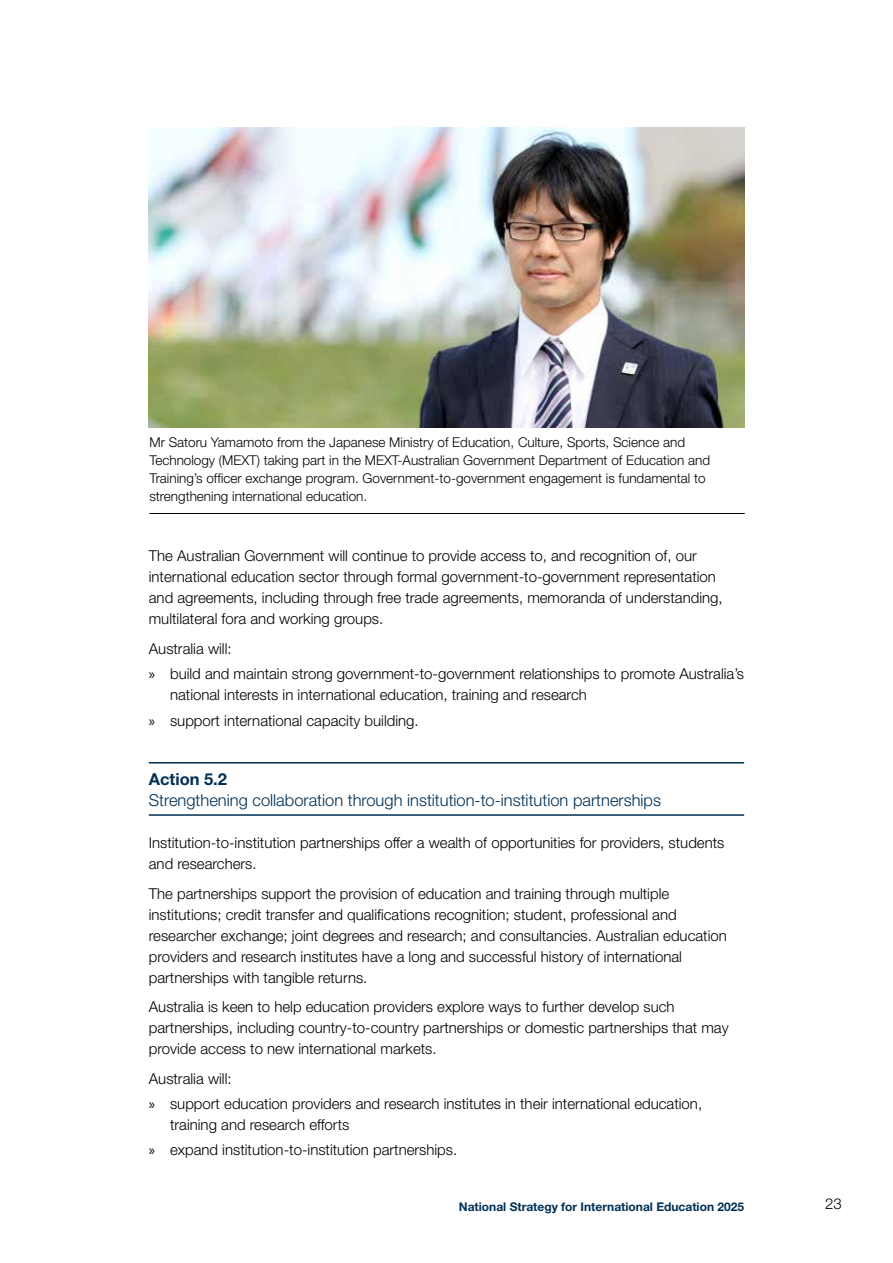
<style>
.page{position:relative;width:893px;height:1263px;background:#fff}
.page>*{position:absolute;margin:0;border:0;box-sizing:border-box;transform-origin:0 0}
.action_head{font:300 16.5px/21px "Helvetica Neue";color:#003055}
.body_text{font:300 15px/21px "Helvetica Neue";color:#000}
.t1{font:300 13.5px/18px "Helvetica Neue";color:#000}
.t2{font:700 12px "Helvetica Neue";color:#003055}
.s1{font-family:"Myriad Pro";font-weight:400}
.s2{font-weight:700}
</style>
<div class="page">
<hr style="left:149px;top:762px;width:595px;height:1px;background:#003055">
<hr style="left:149px;top:814px;width:595px;height:2px;background:#003055">
<img style="left:149px;top:128px;width:596px;height:299px">
<hr style="left:149px;top:513px;width:596px;height:1px;background:#000">
<p class="t1" style="left:149px;top:432px;width:562px">Mr Satoru Yamamoto from the Japanese Ministry of Education, Culture, Sports, Science and Technology (MEXT) taking part in the MEXT-Australian Government Department of Education and Training’s officer exchange program. Government-to-government engagement is fundamental to strengthening international education.</p>
<h2 class="body_text" style="left:149px;top:545px;width:575px">The Australian Government will continue to provide access to, and recognition of, our international education sector through formal government-to-government representation and agreements, including through free trade agreements, memoranda of understanding, multilateral fora and working groups.</h2>
<h2 class="body_text" style="left:149px;top:638px;width:84px">Australia will:</h2>
<p class="body_text" style="left:170px;top:663px;width:576px;text-indent:-21px"><span class="s1">»</span> build and maintain strong government-to-government relationships to promote Australia’s national interests in international education, training and research</p>
<p class="body_text" style="left:149px;top:709px;width:271px"><span class="s1">»</span> support international capacity building.</p>
<p class="action_head" style="left:149px;top:768px;width:514px"><span class="s2">Action 5.2<br></span>Strengthening collaboration through institution-to-institution partnerships</p>
<h2 class="body_text" style="left:149px;top:832px;width:577px">Institution-to-institution partnerships offer a wealth of opportunities for providers, students and researchers.</h2>
<h2 class="body_text" style="left:149px;top:882px;width:580px">The partnerships support the provision of education and training through multiple institutions; credit transfer and qualifications recognition; student, professional and researcher exchange; joint degrees and research; and consultancies. Australian education providers and research institutes have a long and successful history of international partnerships with tangible returns.</h2>
<h2 class="body_text" style="left:149px;top:996px;width:581px">Australia is keen to help education providers explore ways to further develop such partnerships, including country-to-country partnerships or domestic partnerships that may provide access to new international markets.</h2>
<h2 class="body_text" style="left:149px;top:1067px;width:84px">Australia will:</h2>
<p class="body_text" style="left:170px;top:1093px;width:534px;text-indent:-21px"><span class="s1">»</span> support education providers and research institutes in their international education, training and research efforts</p>
<p class="body_text" style="left:149px;top:1139px;width:310px"><span class="s1">»</span> expand institution-to-institution partnerships.</p>
<p class="t2" style="left:459px;top:1199px;width:287px">National Strategy for International Education 2025</p>
<p class="body_text" style="left:825px;top:1193px;width:18px">23</p>
</div>
